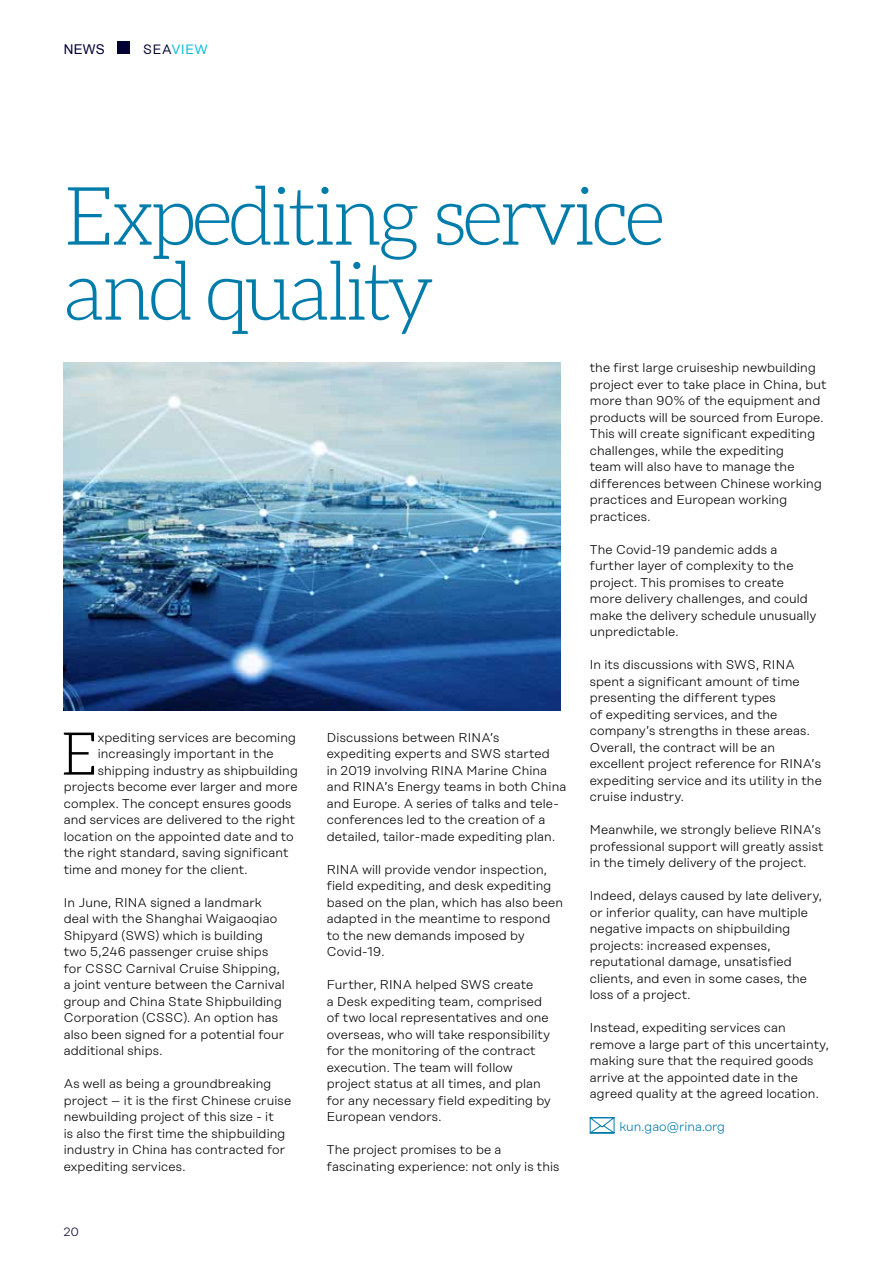
<style>
.page{position:relative;width:893px;height:1263px;background:#fff}
.page>*{position:absolute;margin:0;border:0;box-sizing:border-box;transform-origin:0 0}
.t1{font:300 81px/75px "Aleo";letter-spacing:-.05em;color:#007cab}
.t2{font:300 59.4px "Aleo";color:#000}
.t3{font:13.5px "Rational Display";letter-spacing:.01em;color:#00bcda}
.t4{font:13.5px "Arial";color:#003}
.t5{font:300 12.75px/16.5px "Rational Display";letter-spacing:.01em;color:#000}
.t6{font:300 12.75px "Rational Display";color:#007cab}
.t7{font:300 12px "Rational Display";color:#003}
.s1{color:#003}
</style>
<div class="page">
<div style="left:117px;top:41px;width:13px;height:13px;background:#003"></div>
<svg style="left:589px;top:1117px;width:26px;height:17px"></svg>
<img style="left:64px;top:362px;width:497px;height:348px">
<p class="t4" style="left:64px;top:41px;width:42px">NEWS</p>
<p class="t3" style="left:143px;top:42px;width:67px"><span class="s1">SEA</span>VIEW</p>
<h1 class="t1" style="left:64px;top:178px;width:603px">Expediting service and quality</h1>
<h2 class="t2" style="left:61px;top:721px;width:38px">E</h2>
<p class="t5" style="left:98px;top:729px;width:200px">xpediting services are becoming</p>
<p class="t5" style="left:98px;top:745px;width:177px">increasingly important in the</p>
<p class="t5" style="left:98px;top:762px;width:202px">shipping industry as shipbuilding</p>
<p class="t5" style="left:64px;top:778px;width:235px">projects become ever larger and more</p>
<p class="t5" style="left:64px;top:795px;width:229px">complex. The concept ensures goods</p>
<p class="t5" style="left:64px;top:811px;width:233px">and services are delivered to the right</p>
<p class="t5" style="left:64px;top:828px;width:232px">location on the appointed date and to</p>
<p class="t5" style="left:64px;top:844px;width:226px">the right standard, saving significant</p>
<p class="t5" style="left:64px;top:861px;width:185px">time and money for the client.</p>
<p class="t5" style="left:64px;top:894px;width:222px">In June, RINA signed a landmark deal with the Shanghai Waigaoqiao<br>Shipyard (SWS) which is building two 5,246 passenger cruise ships for CSSC Carnival Cruise Shipping, a joint venture between the Carnival group and China State Shipbuilding<br>Corporation (CSSC). An option has also been signed for a potential four additional ships.</p>
<p class="t5" style="left:64px;top:1075px;width:229px">As well as being a groundbreaking project – it is the first Chinese cruise newbuilding project of this size - it<br>is also the first time the shipbuilding industry in China has contracted for expediting services.</p>
<p class="t7" style="left:64px;top:1225px;width:17px">20</p>
<p class="t5" style="left:327px;top:729px;width:241px">Discussions between RINA’s expediting experts and SWS started<br>in 2019 involving RINA Marine China and RINA’s Energy teams in both China and Europe. A series of talks and tele&shy;conferences led to the creation of a detailed, tailor-made expediting plan.</p>
<p class="t5" style="left:327px;top:861px;width:238px">RINA will provide vendor inspection, field expediting, and desk expediting based on the plan, which has also been adapted in the meantime to respond to the new demands imposed by<br>Covid-19.</p>
<p class="t5" style="left:327px;top:976px;width:226px">Further, RINA helped SWS create<br>a Desk expediting team, comprised of two local representatives and one overseas, who will take responsibility for the monitoring of the contract execution. The team will follow project status at all times, and plan for any necessary field expediting by European vendors.</p>
<p class="t5" style="left:327px;top:1141px;width:234px">The project promises to be a fascinating experience: not only is this</p>
<p class="t5" style="left:590px;top:360px;width:238px">the first large cruiseship newbuilding project ever to take place in China, but more than 90% of the equipment and products will be sourced from Europe.<br>This will create significant expediting challenges, while the expediting<br>team will also have to manage the differences between Chinese working practices and European working practices.</p>
<p class="t5" style="left:590px;top:541px;width:228px">The Covid-19 pandemic adds a further layer of complexity to the project. This promises to create more delivery challenges, and could make the delivery schedule unusually unpredictable.</p>
<p class="t5" style="left:590px;top:657px;width:234px">In its discussions with SWS, RINA spent a significant amount of time presenting the different types<br>of expediting services, and the company’s strengths in these areas.<br>Overall, the contract will be an excellent project reference for RINA’s expediting service and its utility in the cruise industry.</p>
<p class="t5" style="left:590px;top:822px;width:235px">Meanwhile, we strongly believe RINA’s professional support will greatly assist in the timely delivery of the project.</p>
<p class="t5" style="left:590px;top:888px;width:234px">Indeed, delays caused by late delivery, or inferior quality, can have multiple negative impacts on shipbuilding projects: increased expenses, reputational damage, unsatisfied clients, and even in some cases, the loss of a project.</p>
<p class="t5" style="left:590px;top:1020px;width:241px">Instead, expediting services can remove a large part of this uncertainty, making sure that the required goods arrive at the appointed date in the agreed quality at the agreed location.</p>
<p class="t6" style="left:619px;top:1120px;width:107px">kun.gao@rina.org</p>
</div>
